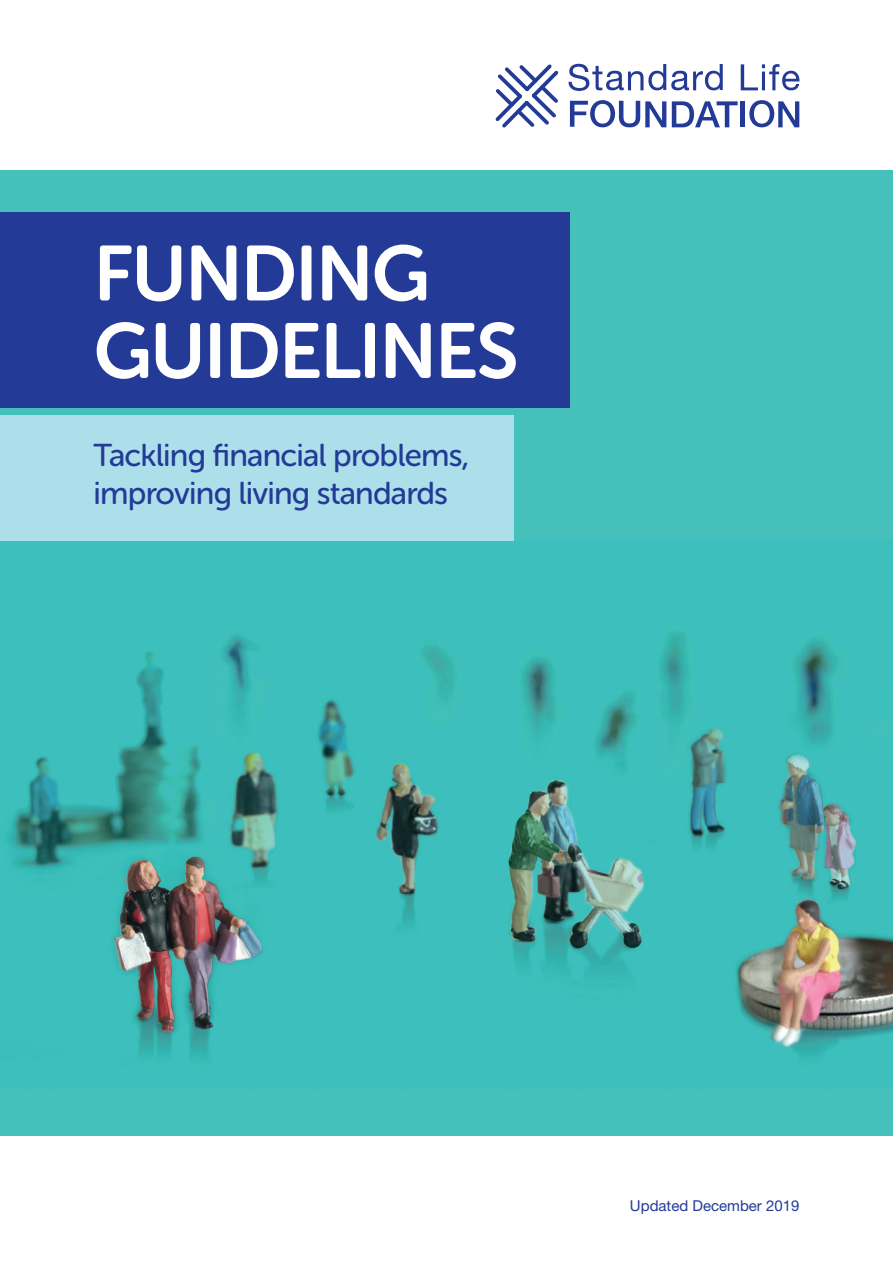
<style>
.page{position:relative;width:893px;height:1263px;background:#fff}
.page>*{position:absolute;margin:0;border:0;box-sizing:border-box;transform-origin:0 0}
.t1{font:77.55px/77.6px "Museo Sans Rounded 700";letter-spacing:-.025em;color:#fff}
.t2{font:31.5px/37.5px "Museo Sans Rounded 500";letter-spacing:-.025em;color:#233b96}
.t3{font:15px "Helvetica Neue";color:#233b96}
</style>
<div class="page">
<div style="left:0;top:170px;width:893px;height:965px;background:#45c0bb"></div>
<svg style="left:568px;top:64px;width:155px;height:27px"></svg>
<svg style="left:741px;top:64px;width:58px;height:26px"></svg>
<svg style="left:570px;top:100px;width:96px;height:27px"></svg>
<svg style="left:672px;top:101px;width:65px;height:26px"></svg>
<hr style="left:741px;top:101px;width:4px;height:26px;background:#233b96">
<svg style="left:749px;top:100px;width:50px;height:27px"></svg>
<svg style="left:495px;top:64px;width:63px;height:64px"></svg>
<img style="left:1px;top:630px;width:892px;height:444px">
<div style="left:0;top:213px;width:570px;height:195px;background:#233b96"></div>
<div style="left:0;top:416px;width:514px;height:125px;background:#addfeb"></div>
<h1 class="t1" style="left:94px;top:243px;width:427px">FUNDING<br>GUIDELINES</h1>
<p class="t2" style="left:94px;top:440px;width:377px">Tackling financial problems, improving living standards</p>
<p class="t3" style="left:630px;top:1201px;width:171px">Updated December 2019</p>
</div>
